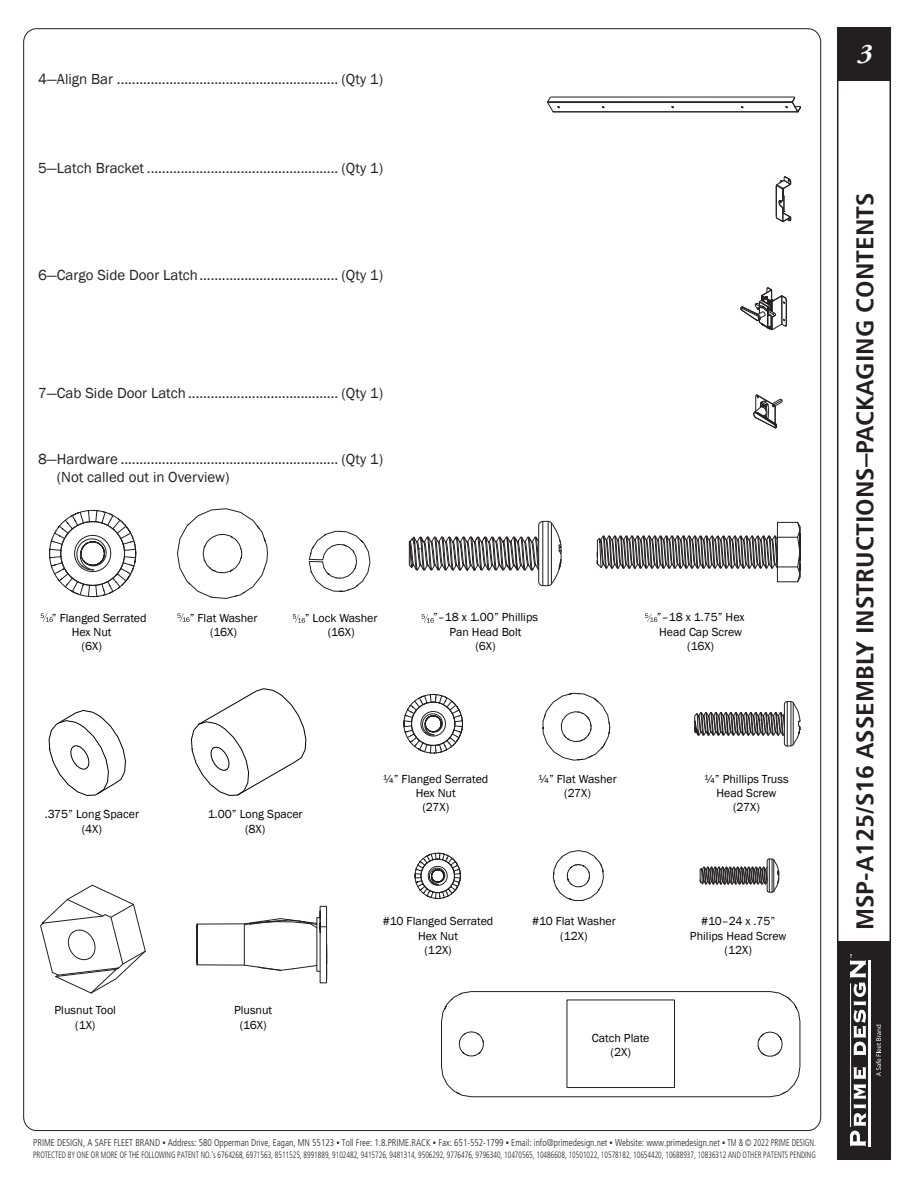
<style>
.page{position:relative;width:918px;height:1188px;background:#fff}
.page>*{position:absolute;margin:0;border:0;box-sizing:border-box;transform-origin:0 0}
.t1{font:italic 700 27px "Adobe Garamond Pro";color:#fff}
.t2{font:700 condensed 24.3px "Frutiger LT Std";color:#231f20;scale:1.11 1}
.t3{font:15px "Franklin Gothic";color:#231f20}
.t4{font:12px/14.4px "Franklin Gothic";color:#000;text-align:center}
.t5{font:300 condensed 9.9px "Frutiger LT Std";color:#231f20;scale:.93 1}
.t6{font:300 condensed 9.15px "Frutiger LT Std";color:#231f20;scale:.81 1}
.s1{font-family:"Franklin Gothic";font-weight:400;font-stretch:normal}
.s2{font-family:"Arial";font-weight:400;font-stretch:normal}
</style>
<div class="page">
<svg style="left:837px;top:27px;width:54px;height:914px"></svg>
<div style="left:837px;top:941px;width:54px;height:219px;background:#231f20"></div>
<hr style="left:868px;top:960px;width:3px;height:186px;background:#fff">
<svg style="left:850px;top:1067px;width:16px;height:79px"></svg>
<hr style="left:850px;top:983px;width:1px;height:144px;background:#fff">
<svg style="left:850px;top:954px;width:16px;height:101px"></svg>
<svg style="left:876px;top:1025px;width:5px;height:51px"></svg>
<svg style="left:753px;top:395px;width:29px;height:33px"></svg>
<svg style="left:547px;top:97px;width:254px;height:15px"></svg>
<svg style="left:740px;top:287px;width:47px;height:43px"></svg>
<svg style="left:776px;top:177px;width:15px;height:45px"></svg>
<svg style="left:645px;top:613px;width:12px;height:9px"></svg>
<svg style="left:422px;top:614px;width:12px;height:9px"></svg>
<svg style="left:597px;top:522px;width:204px;height:60px"></svg>
<svg style="left:177px;top:28px;width:193px;height:571px"></svg>
<svg style="left:41px;top:613px;width:12px;height:9px"></svg>
<svg style="left:177px;top:613px;width:13px;height:9px"></svg>
<svg style="left:293px;top:614px;width:12px;height:9px"></svg>
<svg style="left:197px;top:906px;width:130px;height:77px"></svg>
<svg style="left:49px;top:509px;width:88px;height:88px"></svg>
<svg style="left:404px;top:692px;width:397px;height:405px"></svg>
<svg style="left:409px;top:520px;width:153px;height:67px"></svg>
<svg style="left:40px;top:885px;width:106px;height:108px"></svg>
<svg style="left:191px;top:688px;width:115px;height:108px"></svg>
<svg style="left:49px;top:710px;width:77px;height:86px"></svg>
<p class="t3" style="left:38px;top:69px;width:346px">4—Align Bar ........................................................... (Qty 1)</p>
<p class="t3" style="left:38px;top:159px;width:346px">5—Latch Bracket ................................................... (Qty 1)</p>
<p class="t3" style="left:38px;top:265px;width:346px">6—Cargo Side Door Latch..................................... (Qty 1)</p>
<p class="t3" style="left:38px;top:384px;width:346px">7—Cab Side Door Latch ........................................ (Qty 1)</p>
<p class="t3" style="left:38px;top:450px;width:346px">8—Hardware .......................................................... (Qty 1)</p>
<p class="t3" style="left:57px;top:468px;width:174px">(Not called out in Overview)</p>
<p class="t4" style="left:52px;top:611px;width:96px">” Flanged Serrated</p>
<p class="t4" style="left:72px;top:625px;width:41px">Hex Nut</p>
<p class="t4" style="left:82px;top:639px;width:22px">(6X)</p>
<p class="t4" style="left:190px;top:611px;width:69px">” Flat Washer (16X)</p>
<p class="t4" style="left:305px;top:611px;width:74px">” Lock Washer (16X)</p>
<p class="t4" style="left:433px;top:611px;width:106px">”–18 x 1.00” Phillips<br>Pan Head Bolt<br>(6X)</p>
<p class="t4" style="left:657px;top:611px;width:89px">”–18 x 1.75” Hex<br>Head Cap Screw (16X)</p>
<p class="t4" style="left:45px;top:807px;width:96px">.375” Long Spacer (4X)</p>
<p class="t4" style="left:55px;top:1003px;width:63px">Plusnut Tool (1X)</p>
<p class="t4" style="left:208px;top:807px;width:96px">1.00” Long Spacer (8X)</p>
<p class="t4" style="left:234px;top:1003px;width:40px">Plusnut (16X)</p>
<p class="t4" style="left:383px;top:772px;width:107px">¼” Flanged Serrated<br>Hex Nut<br>(27X)</p>
<p class="t4" style="left:538px;top:772px;width:80px">¼” Flat Washer (27X)</p>
<p class="t4" style="left:383px;top:914px;width:112px">#10 Flanged Serrated<br>Hex Nut<br>(12X)</p>
<p class="t4" style="left:532px;top:914px;width:85px">#10 Flat Washer (12X)</p>
<p class="t4" style="left:592px;top:1031px;width:59px">Catch Plate (2X)</p>
<p class="t4" style="left:704px;top:772px;width:86px">¼” Phillips Truss<br>Head Screw (27X)</p>
<p class="t4" style="left:690px;top:914px;width:98px">#10–24 x .75”<br>Philips Head Screw (12X)</p>
<p class="t5" style="left:33px;top:1136px;width:843px">PRIME DESIGN, A SAFE FLEET BRAND <span class="s1">▪</span> Address: 580 Opperman Drive, Eagan, MN 55123 <span class="s2">▪</span> Toll Free: 1.8.PRIME.RACK <span class="s2">▪</span> Fax: 651-552-1799 <span class="s2">▪</span> Email: info@primedesign.net <span class="s2">▪</span> Website: www.primedesign.net <span class="s2">▪</span> TM &amp; © 2022 PRIME DESIGN.</p>
<p class="t6" style="left:33px;top:1149px;width:968px">PROTECTED BY ONE OR MORE OF THE FOLLOWING PATENT NO.’s 6764268, 6971563, 8511525, 8991889, 9102482, 9415726, 9481314, 9506292, 9776476, 9796340, 10470565, 10486608, 10501022, 10578182, 10654420, 10688937, 10836312 AND OTHER PATENTS PENDING</p>
<h1 class="t1" style="left:858px;top:38px;width:16px">3</h1>
<p class="t2" style="left:851px;top:930px;width:667px;rotate:-90deg">MSP-A125/S16 ASSEMBLY INSTRUCTIONS–PACKAGING CONTENTS</p>
</div>
